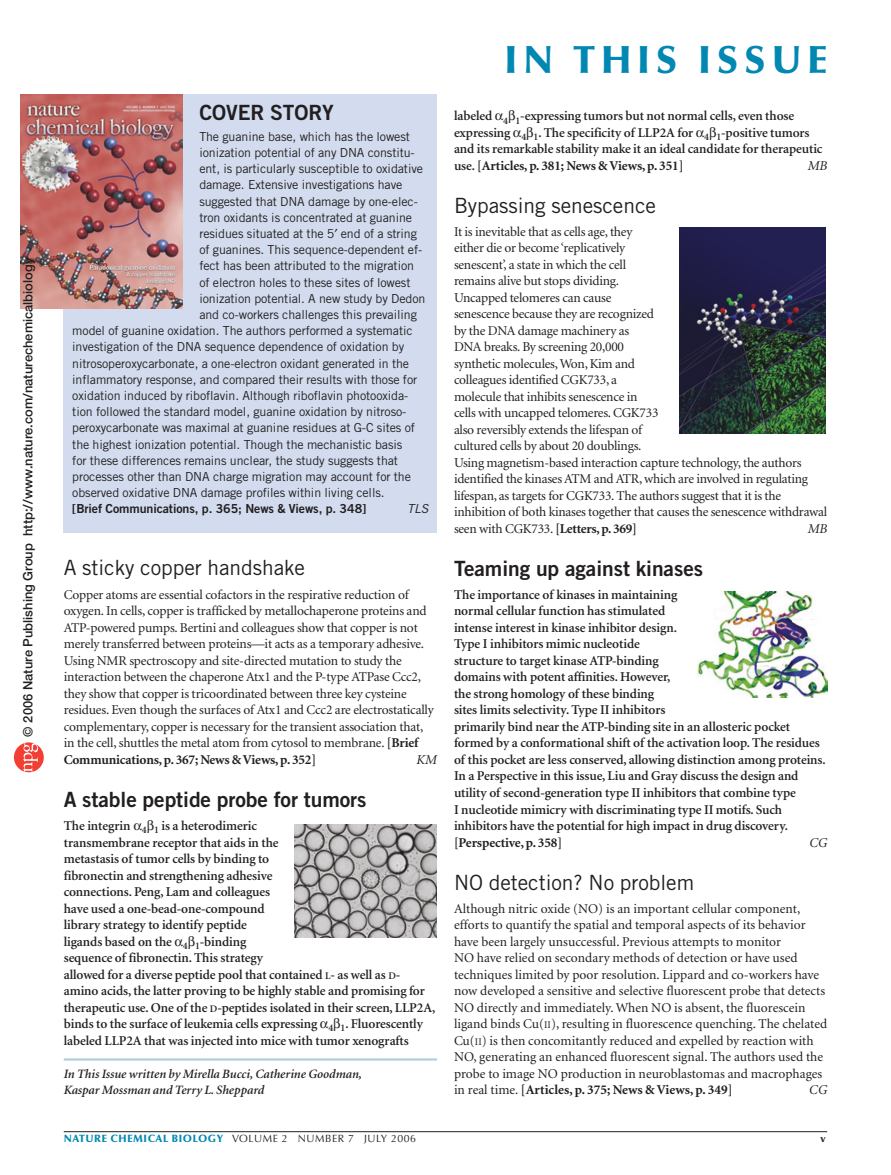
<style>
.page{position:relative;width:891px;height:1175px;background:#fff}
.page>*{position:absolute;margin:0;border:0;box-sizing:border-box;transform-origin:0 0}
.t1{font:900 39px "Optima";letter-spacing:.15em;color:#0088b3}
.t2{font:21px "Trade Gothic";letter-spacing:-.005em;color:#231f20}
.t3{font:21px "Trade Gothic Bold Two";letter-spacing:-.005em;color:#231f20}
.t4{font:13.5px/16.5px "Minion";letter-spacing:-.015em;color:#231f20}
.t5{font:600 13.5px/16.5px "Minion";letter-spacing:-.01em;color:#231f20}
.t6{font:700 13.5px "Minion";letter-spacing:-.01em;color:#231f20}
.t7{font:italic 13.5px "Minion";letter-spacing:-.01em;color:#231f20}
.t8{font:500 12.9px "Helvetica Neue";color:#201f20}
.t9{font:italic 600 12.75px/16.5px "Minion";letter-spacing:-.005em;color:#231f20}
.t10{font:12.45px "Trade Gothic";letter-spacing:-.01em;color:#231f20}
.t11{font:12.45px "Trade Gothic Bold Two";letter-spacing:-.01em;color:#231f20}
.t12{font:italic 12.45px "Trade Gothic";color:#231f20}
.t13{font:10.5px "Optima";letter-spacing:.05em;color:#231f20}
.t14{font:700 10.5px "Optima";color:#231f20}
.s1{font-family:"Helvetica Neue Medium 2";font-weight:400}
.s2{font-weight:700}
.s3{font-size:10.2px}
.s4{font-weight:900;color:#0088b3}
</style>
<div class="page">
<div style="left:64px;top:95px;width:373px;height:438px;background:#d2dcee"></div>
<img style="left:20px;top:95px;width:162px;height:213px">
<hr style="left:64px;top:1058px;width:373px;height:2px;background:#afcfe3">
<img style="left:294px;top:824px;width:143px;height:113px">
<img style="left:697px;top:591px;width:130px;height:107px">
<svg style="left:734px;top:626px;width:18px;height:12px"></svg>
<svg style="left:715px;top:609px;width:14px;height:10px"></svg>
<svg style="left:756px;top:660px;width:28px;height:8px"></svg>
<svg style="left:791px;top:616px;width:27px;height:10px"></svg>
<img style="left:680px;top:227px;width:146px;height:207px">
<hr style="left:64px;top:1131px;width:763px;height:1px;background:#231f20">
<svg style="left:14px;top:742px;width:30px;height:30px"></svg>
<p class="t8" style="left:23px;top:736px;width:480px;rotate:-90deg">© 200<span class="s1">6</span> Nature Publishing Group http://www.nature.com/naturechemicalbiology</p>
<h2 class="t3" style="left:199px;top:105px;width:136px">COVER STORY</h2>
<p class="t10" style="left:199px;top:132px;width:212px">The guanine base, which has the lowest</p>
<p class="t10" style="left:199px;top:148px;width:217px">ionization potential of any DNA constitu-</p>
<p class="t10" style="left:199px;top:164px;width:225px">ent, is particularly susceptible to oxidative</p>
<p class="t10" style="left:199px;top:180px;width:205px">damage. Extensive investigations have</p>
<p class="t10" style="left:199px;top:196px;width:220px">suggested that DNA damage by one-elec-</p>
<p class="t10" style="left:199px;top:213px;width:214px">tron oxidants is concentrated at guanine</p>
<p class="t10" style="left:199px;top:229px;width:219px">residues situated at the 5 end of a string</p>
<p class="t10" style="left:199px;top:245px;width:224px">of guanines. This sequence-dependent ef-</p>
<p class="t10" style="left:199px;top:261px;width:216px">fect has been attributed to the migration</p>
<p class="t10" style="left:199px;top:277px;width:213px">of electron holes to these sites of lowest</p>
<p class="t10" style="left:199px;top:294px;width:228px">ionization potential. A new study by Dedon</p>
<p class="t10" style="left:199px;top:310px;width:219px">and co-workers challenges this prevailing</p>
<p class="t10" style="left:72px;top:326px;width:342px">model of guanine oxidation. The authors performed a systematic</p>
<p class="t10" style="left:72px;top:342px;width:333px">investigation of the DNA sequence dependence of oxidation by</p>
<p class="t10" style="left:72px;top:358px;width:338px">nitrosoperoxycarbonate, a one-electron oxidant generated in the</p>
<p class="t10" style="left:72px;top:375px;width:347px">inflammatory response, and compared their results with those for</p>
<p class="t10" style="left:72px;top:391px;width:338px">oxidation induced by riboflavin. Although riboflavin photooxida-</p>
<p class="t10" style="left:72px;top:407px;width:336px">tion followed the standard model, guanine oxidation by nitroso-</p>
<p class="t10" style="left:72px;top:423px;width:344px">peroxycarbonate was maximal at guanine residues at G-C sites of</p>
<p class="t10" style="left:72px;top:439px;width:332px">the highest ionization potential. Though the mechanistic basis</p>
<p class="t10" style="left:72px;top:456px;width:327px">for these differences remains unclear, the study suggests that</p>
<p class="t10" style="left:72px;top:472px;width:340px">processes other than DNA charge migration may account for the</p>
<p class="t10" style="left:72px;top:488px;width:314px">observed oxidative DNA damage profiles within living cells.</p>
<p class="t11" style="left:72px;top:504px;width:296px">[Brief Communications, p. 365; News &amp; Views, p. 348]</p>
<p class="t12" style="left:407px;top:504px;width:23px">TLS</p>
<h1 class="t1" style="left:504px;top:43px;width:324px">IN THIS ISSUE</h1>
<p class="t5" style="left:454px;top:109px;width:370px">labeled <sub>4</sub> <sub>1</sub>-expressing tumors but not normal cells, even those expressing <sub>4</sub> <sub>1</sub>. The specificity of LLP2A for <sub>4</sub> <sub>1</sub>-positive tumors and its remarkable stability make it an ideal candidate for therapeutic use. <span class="s2">[Articles, p. 381; News &amp; Views, p. 351]</span></p>
<p class="t7" style="left:808px;top:160px;width:21px">MB</p>
<h2 class="t2" style="left:454px;top:198px;width:203px">Bypassing senescence</h2>
<p class="t4" style="left:454px;top:224px;width:375px">It is inevitable that as cells age, they<br>either die or become ‘replicatively<br>senescent’, a state in which the cell<br>remains alive but stops dividing.<br>Uncapped telomeres can cause<br>senescence because they are recognized<br>by the DNA damage machinery as<br>DNA breaks. By screening 20,000<br>synthetic molecules, Won, Kim and<br>colleagues identified CGK733, a<br>molecule that inhibits senescence in<br>cells with uncapped telomeres. CGK733<br>also reversibly extends the lifespan of<br>cultured cells by about 20 doublings.<br>Using magnetism-based interaction capture technology, the authors identified the kinases ATM and ATR, which are involved in regulating lifespan, as targets for CGK733. The authors suggest that it is the inhibition of both kinases together that causes the senescence withdrawal seen with CGK733. <span class="s2">[Letters, p. 369]</span></p>
<p class="t7" style="left:808px;top:523px;width:21px">MB</p>
<h2 class="t2" style="left:64px;top:560px;width:243px">A sticky copper handshake</h2>
<p class="t4" style="left:64px;top:587px;width:372px">Copper atoms are essential cofactors in the respirative reduction of oxygen. In cells, copper is trafficked by metallochaperone proteins and ATP-powered pumps. Bertini and colleagues show that copper is not merely transferred between proteins—it acts as a temporary adhesive.<br>Using NMR spectroscopy and site-directed mutation to study the interaction between the chaperone Atx1 and the P-type ATPase Ccc2, they show that copper is tricoordinated between three key cysteine residues. Even though the surfaces of Atx1 and Ccc2 are electrostatically complementary, copper is necessary for the transient association that, in the cell, shuttles the metal atom from cytosol to membrane. <span class="s2">[Brief Communications, p. 367; News &amp; Views, p. 352]</span></p>
<h2 class="t3" style="left:454px;top:561px;width:251px">Teaming up against kinases</h2>
<p class="t5" style="left:454px;top:587px;width:373px">The importance of kinases in maintaining<br>normal cellular function has stimulated<br>intense interest in kinase inhibitor design.<br>Type I inhibitors mimic nucleotide<br>structure to target kinase ATP-binding<br>domains with potent affinities. However,<br>the strong homology of these binding<br>sites limits selectivity. Type II inhibitors<br>primarily bind near the ATP-binding site in an allosteric pocket formed by a conformational shift of the activation loop. The residues of this pocket are less conserved, allowing distinction among proteins.<br>In a Perspective in this issue, Liu and Gray discuss the design and utility of second-generation type II inhibitors that combine type<br>I nucleotide mimicry with discriminating type II motifs. Such inhibitors have the potential for high impact in drug discovery.</p>
<p class="t6" style="left:454px;top:837px;width:110px">[Perspective, p. 358]</p>
<p class="t7" style="left:809px;top:837px;width:19px">CG</p>
<h2 class="t2" style="left:454px;top:874px;width:242px">NO detection? No problem</h2>
<p class="t4" style="left:454px;top:901px;width:375px">Although nitric oxide (NO) is an important cellular component, efforts to quantify the spatial and temporal aspects of its behavior have been largely unsuccessful. Previous attempts to monitor<br>NO have relied on secondary methods of detection or have used techniques limited by poor resolution. Lippard and co-workers have now developed a sensitive and selective fluorescent probe that detects NO directly and immediately. When NO is absent, the fluorescein ligand binds Cu(<span class="s3">II</span>), resulting in fluorescence quenching. The chelated Cu(<span class="s3">II</span>) is then concomitantly reduced and expelled by reaction with NO, generating an enhanced fluorescent signal. The authors used the probe to image NO production in neuroblastomas and macrophages in real time. <span class="s2">[Articles, p. 375; News &amp; Views, p. 349]</span></p>
<p class="t7" style="left:417px;top:754px;width:22px">KM</p>
<h2 class="t3" style="left:64px;top:792px;width:304px">A stable peptide probe for tumors</h2>
<p class="t5" style="left:64px;top:818px;width:373px">The integrin <sub>4</sub> <sub>1</sub> is a heterodimeric<br>transmembrane receptor that aids in the<br>metastasis of tumor cells by binding to<br>fibronectin and strengthening adhesive<br>connections. Peng, Lam and colleagues<br>have used a one-bead-one-compound<br>library strategy to identify peptide<br>ligands based on the <sub>4</sub> <sub>1</sub>-binding<br>sequence of fibronectin. This strategy<br>allowed for a diverse peptide pool that contained <span class="s3">L</span>- as well as <span class="s3">D&shy;</span>amino acids, the latter proving to be highly stable and promising for therapeutic use. One of the <span class="s3">D</span>-peptides isolated in their screen, LLP2A, binds to the surface of leukemia cells expressing <sub>4</sub> <sub>1</sub>. Fluorescently labeled LLP2A that was injected into mice with tumor xenografts</p>
<p class="t9" style="left:64px;top:1066px;width:300px">In This Issue written by Mirella Bucci, Catherine Goodman,<br>Kaspar Mossman and Terry L. Sheppard</p>
<p class="t13" style="left:64px;top:1134px;width:354px"><span class="s4">NATURE CHEMICAL BIOLOGY</span> VOLUME 2 NUMBER 7 JULY 2006</p>
<p class="t14" style="left:821px;top:1134px;width:7px">v</p>
<p class="t7" style="left:809px;top:1084px;width:19px">CG</p>
</div>
